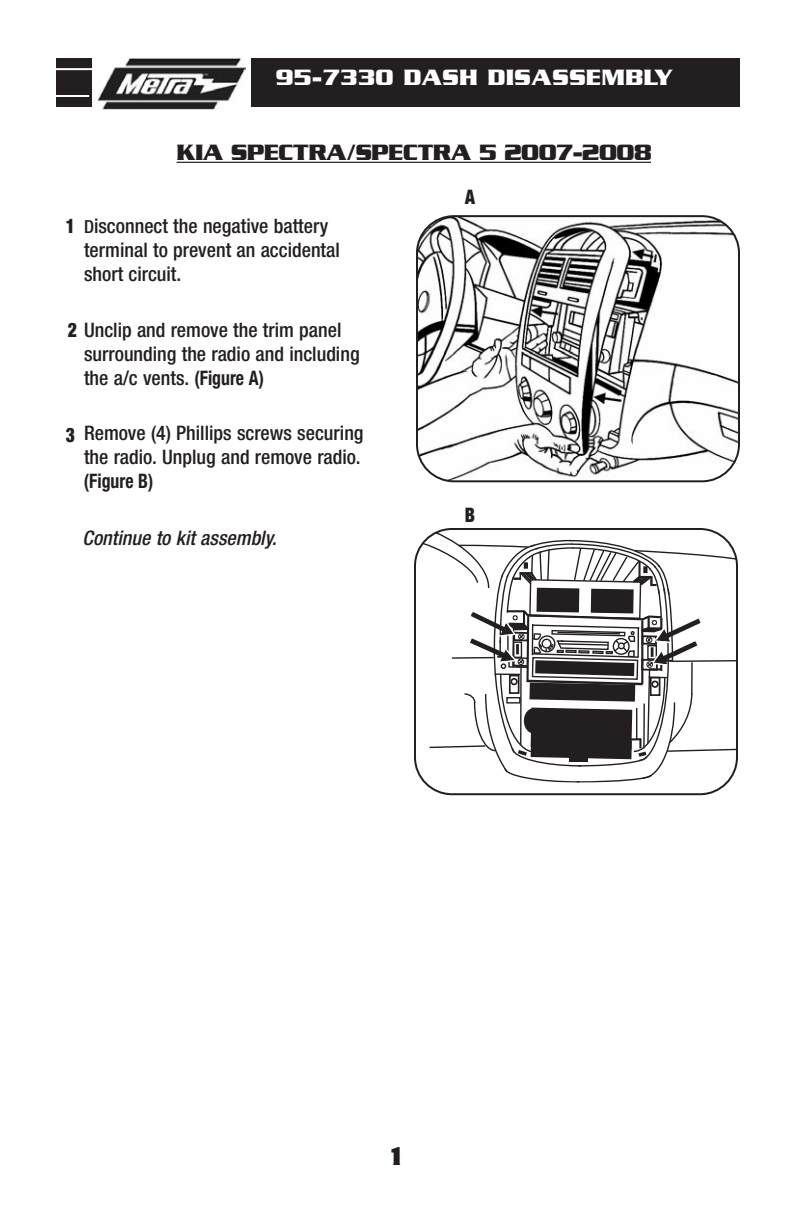
<style>
.page{position:relative;width:792px;height:1224px;background:#fff}
.page>*{position:absolute;margin:0;border:0;box-sizing:border-box;transform-origin:0 0}
.t1{font:700 28px "Serpentine ICG";color:#231f20;scale:.87 1}
.t2{font:700 24px "Serpentine ICG";letter-spacing:-.045em;color:#231f20}
.t3{font:700 24px "Serpentine ICG";color:#fff}
.t4{font:500 condensed 20px/24px "Helvetica Neue";color:#231f20}
.t5{font:italic 500 condensed 20px "Helvetica Neue";color:#231f20}
.t6{font:700 condensed 20px "Helvetica Neue";color:#231f20;scale:.89 1}
.t7{font:900 condensed 20px "Helvetica Neue";color:#231f20;scale:.89 1}
.s1{font-size:18px}
.s2{font-weight:900}
.s3{font-weight:700}
</style>
<div class="page">
<div style="left:56px;top:59px;width:684px;height:48px;background:#231f20"></div>
<div style="left:93px;top:36px;width:158px;height:89px;background:#fff"></div>
<img style="left:97px;top:57px;width:148px;height:53px">
<hr style="left:0;top:95px;width:89px;height:2px;background:#fff">
<hr style="left:0;top:68px;width:92px;height:2px;background:#fff">
<hr style="left:177px;top:162px;width:474px;height:1px;background:#231f20">
<svg style="left:414px;top:528px;width:324px;height:267px"></svg>
<svg style="left:416px;top:215px;width:324px;height:267px"></svg>
<p class="t3" style="left:276px;top:63px;width:399px">95-7330 DASH DISASSEMBLY</p>
<p class="t7" style="left:66px;top:218px;width:12px">1</p>
<p class="t2" style="left:177px;top:138px;width:477px">KIA SPECTRA/SPECTRA 5 2007-2008</p>
<p class="t7" style="left:465px;top:190px;width:13px">A</p>
<p class="t4" style="left:84px;top:216px;width:257px"><span class="s1">D</span>isconnect the negative battery terminal to prevent an accidental short circuit.</p>
<p class="t4" style="left:84px;top:320px;width:277px;text-indent:-16px"><span class="s2">2</span> Unclip and remove the trim panel surrounding the radio and including the a/c vents. <span class="s3">(Figure A)</span></p>
<p class="t4" style="left:84px;top:423px;width:281px">Remove (4) Phillips screws securing the radio. Unplug and remove radio.</p>
<p class="t6" style="left:84px;top:474px;width:79px">(Figure B)</p>
<p class="t7" style="left:66px;top:428px;width:12px">3</p>
<p class="t5" style="left:83px;top:531px;width:195px">Continue to kit assembly.</p>
<p class="t7" style="left:465px;top:507px;width:13px">B</p>
<h1 class="t1" style="left:390px;top:1139px;width:13px">1</h1>
</div>
